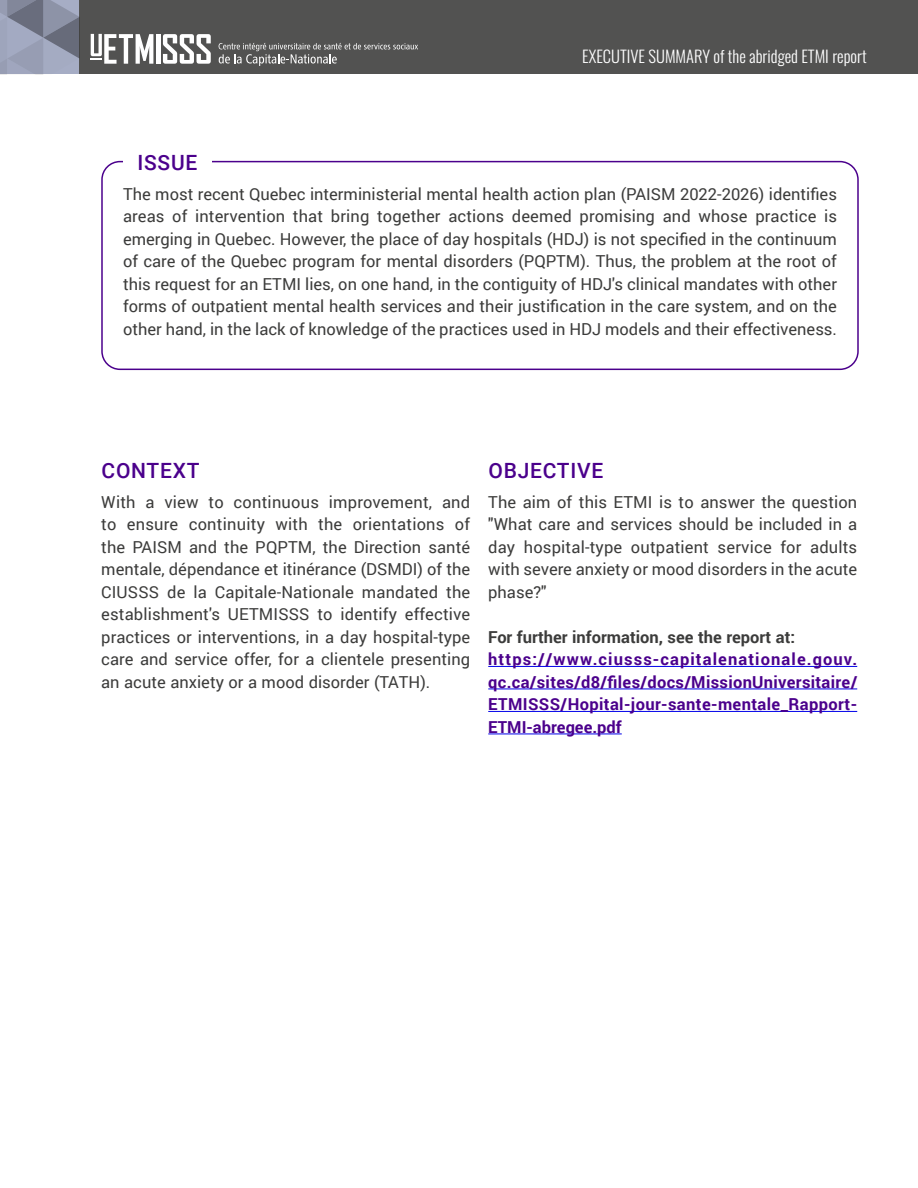
<style>
.page{position:relative;width:918px;height:1188px;background:#fff}
.page>*{position:absolute;margin:0;border:0;box-sizing:border-box;transform-origin:0 0}
.t1{font:500 21px "Roboto";letter-spacing:.035em;color:#4b008c}
.t2{font:16.5px/22.5px "Roboto";color:#3c3c3b;text-align:justify}
.t3{font:700 16.5px/22.5px "Roboto";letter-spacing:.025em;color:#4b008c;text-align:justify}
.t4{font:300 16.5px "Oswald";color:#fff}
.t5{font:700 16.5px "Roboto";color:#3c3c3b}
</style>
<div class="page">
<div style="left:0;top:0;width:918px;height:74px;background:#525251"></div>
<svg style="left:0;top:0;width:79px;height:74px;background:#8e93a8"></svg>
<hr style="left:156px;top:34px;width:4px;height:30px;background:#fff">
<svg style="left:163px;top:34px;width:48px;height:30px"></svg>
<svg style="left:91px;top:34px;width:62px;height:30px"></svg>
<svg style="left:219px;top:43px;width:199px;height:23px"></svg>
<div style="left:101px;top:161px;width:758px;height:209px;border:2px solid #4b008c;border-radius:18px"></div>
<div style="left:123px;top:154px;width:89px;height:27px;background:#fff"></div>
<hr style="left:488px;top:666px;width:369px;height:1px;background:#0000e9">
<hr style="left:488px;top:689px;width:369px;height:1px;background:#0000e9">
<hr style="left:488px;top:711px;width:369px;height:1px;background:#0000e9">
<hr style="left:488px;top:734px;width:134px;height:1px;background:#0000e9">
<p class="t1" style="left:138px;top:148px;width:61px">ISSUE</p>
<p class="t4" style="left:582px;top:42px;width:286px">EXECUTIVE SUMMARY of the abridged ETMI report</p>
<p class="t2" style="left:123px;top:182px;width:716px">The most recent Quebec interministerial mental health action plan (PAISM 2022-2026) identifies areas of intervention that bring together actions deemed promising and whose practice is emerging in Quebec. However, the place of day hospitals (HDJ) is not specified in the continuum of care of the Quebec program for mental disorders (PQPTM). Thus, the problem at the root of this request for an ETMI lies, on one hand, in the contiguity of HDJ's clinical mandates with other forms of outpatient mental health services and their justification in the care system, and on the other hand, in the lack of knowledge of the practices used in HDJ models and their effectiveness.</p>
<p class="t1" style="left:102px;top:456px;width:99px">CONTEXT</p>
<p class="t2" style="left:101px;top:490px;width:371px">With a view to continuous improvement, and to ensure continuity with the orientations of the PAISM and the PQPTM, the Direction santé mentale, dépendance et itinérance (DSMDI) of the CIUSSS de la Capitale-Nationale mandated the establishment's UETMISSS to identify effective practices or interventions, in a day hospital-type care and service offer, for a clientele presenting an acute anxiety or a mood disorder (TATH).</p>
<p class="t1" style="left:489px;top:456px;width:116px">OBJECTIVE</p>
<p class="t2" style="left:488px;top:490px;width:371px">The aim of this ETMI is to answer the question "What care and services should be included in a day hospital-type outpatient service for adults with severe anxiety or mood disorders in the acute phase?"</p>
<p class="t5" style="left:488px;top:625px;width:308px">For further information, see the report at:</p>
<p class="t3" style="left:488px;top:647px;width:371px">https://www.ciusss-capitalenationale.gouv. qc.ca/sites/d8/files/docs/MissionUniversitaire/ ETMISSS/Hopital-jour-sante-mentale_Rapport-ETMI-abregee.pdf</p>
</div>
